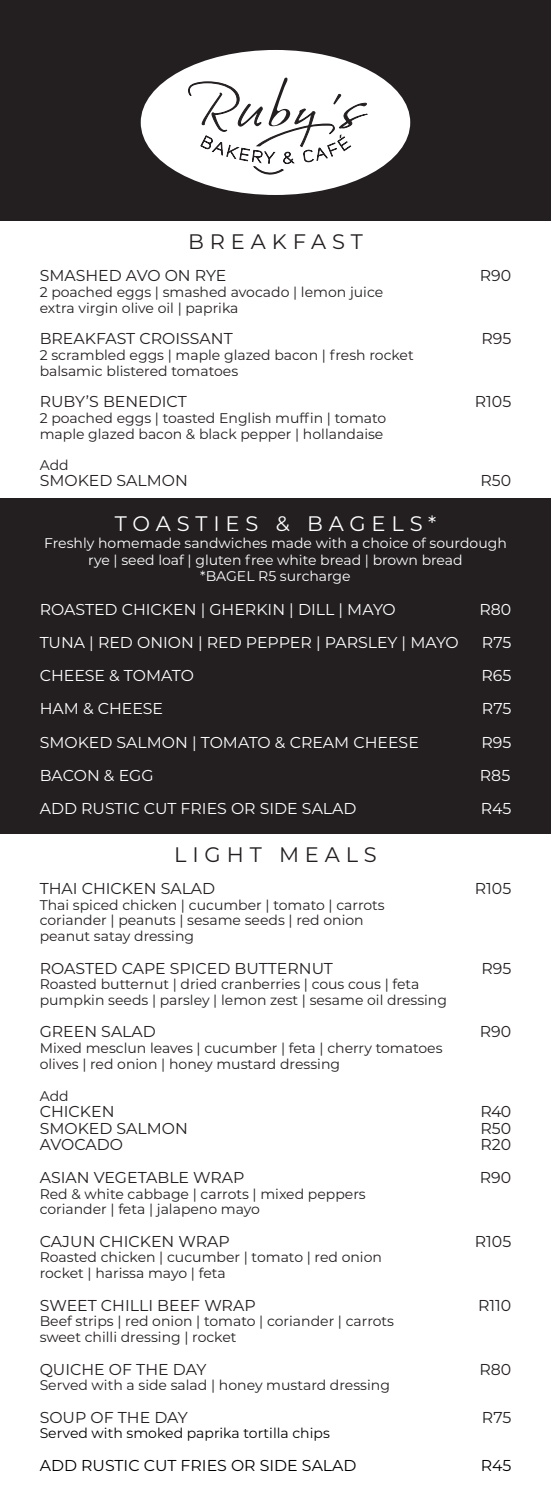
<style>
.page{position:relative;width:551px;height:1504px;background:#fff}
.page>*{position:absolute;margin:0;border:0;box-sizing:border-box;transform-origin:0 0}
.t1{font:21px "Montserrat";letter-spacing:.28em;color:#231f20}
.t2{font:21px "Montserrat";letter-spacing:.28em;color:#fff}
.t3{font:15.75px "Montserrat";color:#231f20}
.t4{font:15.75px "Montserrat";color:#fff}
.t5{font:15.75px "Montserrat";color:#000}
.t6{font:14px "Montserrat";color:#231f20}
.t7{font:14px "Montserrat";color:#fff}
.t8{font:14px "Montserrat";color:#000}
</style>
<div class="page">
<div style="left:0;top:498px;width:551px;height:335px;background:#231f20"></div>
<div style="left:0;top:0;width:551px;height:221px;background:#231f20"></div>
<div style="left:140px;top:49px;width:271px;height:147px;background:#fff;border-radius:50%"></div>
<svg style="left:188px;top:78px;width:180px;height:96px"></svg>
<p class="t1" style="left:188px;top:227px;width:176px">BREAKFAST</p>
<p class="t3" style="left:40px;top:264px;width:188px">SMASHED AVO ON RYE</p>
<p class="t3" style="left:480px;top:264px;width:33px">R90</p>
<p class="t6" style="left:40px;top:282px;width:345px">2 poached eggs | smashed avocado | lemon juice</p>
<p class="t6" style="left:40px;top:298px;width:200px">extra virgin olive oil | paprika</p>
<p class="t3" style="left:40px;top:327px;width:194px">BREAKFAST CROISSANT</p>
<p class="t3" style="left:481px;top:327px;width:31px">R95</p>
<p class="t6" style="left:40px;top:345px;width:375px">2 scrambled eggs | maple glazed bacon | fresh rocket</p>
<p class="t6" style="left:40px;top:361px;width:200px">balsamic blistered tomatoes</p>
<p class="t3" style="left:40px;top:390px;width:148px">RUBY’S BENEDICT</p>
<p class="t3" style="left:475px;top:390px;width:38px">R105</p>
<p class="t6" style="left:40px;top:408px;width:348px">2 poached eggs | toasted English muffin | tomato</p>
<p class="t6" style="left:40px;top:424px;width:345px">maple glazed bacon &amp; black pepper | hollandaise</p>
<p class="t6" style="left:40px;top:455px;width:30px">Add</p>
<p class="t3" style="left:40px;top:469px;width:150px">SMOKED SALMON</p>
<p class="t3" style="left:480px;top:469px;width:32px">R50</p>
<p class="t2" style="left:115px;top:509px;width:323px">TOASTIES &amp; BAGELS*</p>
<p class="t7" style="left:44px;top:533px;width:464px">Freshly homemade sandwiches made with a choice of sourdough</p>
<p class="t7" style="left:88px;top:550px;width:376px">rye | seed loaf | gluten free white bread | brown bread</p>
<p class="t7" style="left:200px;top:566px;width:152px">*BAGEL R5 surcharge</p>
<p class="t4" style="left:40px;top:598px;width:357px">ROASTED CHICKEN | GHERKIN | DILL | MAYO</p>
<p class="t4" style="left:479px;top:598px;width:33px">R80</p>
<p class="t4" style="left:40px;top:631px;width:420px">TUNA | RED ONION | RED PEPPER | PARSLEY | MAYO</p>
<p class="t4" style="left:482px;top:631px;width:31px">R75</p>
<p class="t4" style="left:40px;top:664px;width:156px">CHEESE &amp; TOMATO</p>
<p class="t4" style="left:481px;top:664px;width:31px">R65</p>
<p class="t4" style="left:40px;top:698px;width:125px">HAM &amp; CHEESE</p>
<p class="t4" style="left:482px;top:698px;width:31px">R75</p>
<p class="t4" style="left:40px;top:731px;width:380px">SMOKED SALMON | TOMATO &amp; CREAM CHEESE</p>
<p class="t4" style="left:481px;top:731px;width:31px">R95</p>
<p class="t4" style="left:40px;top:764px;width:115px">BACON &amp; EGG</p>
<p class="t4" style="left:480px;top:764px;width:32px">R85</p>
<p class="t4" style="left:40px;top:797px;width:318px">ADD RUSTIC CUT FRIES OR SIDE SALAD</p>
<p class="t4" style="left:481px;top:797px;width:32px">R45</p>
<p class="t1" style="left:174px;top:839px;width:204px">LIGHT MEALS</p>
<p class="t3" style="left:40px;top:877px;width:177px">THAI CHICKEN SALAD</p>
<p class="t3" style="left:475px;top:877px;width:38px">R105</p>
<p class="t6" style="left:40px;top:895px;width:346px">Thai spiced chicken | cucumber | tomato | carrots</p>
<p class="t6" style="left:40px;top:910px;width:325px">coriander | peanuts | sesame seeds | red onion</p>
<p class="t6" style="left:40px;top:926px;width:156px">peanut satay dressing</p>
<p class="t3" style="left:40px;top:957px;width:295px">ROASTED CAPE SPICED BUTTERNUT</p>
<p class="t3" style="left:481px;top:957px;width:31px">R95</p>
<p class="t6" style="left:40px;top:974px;width:381px">Roasted butternut | dried cranberries | cous cous | feta</p>
<p class="t6" style="left:40px;top:990px;width:409px">pumpkin seeds | parsley | lemon zest | sesame oil dressing</p>
<p class="t3" style="left:40px;top:1020px;width:118px">GREEN SALAD</p>
<p class="t3" style="left:480px;top:1020px;width:33px">R90</p>
<p class="t6" style="left:40px;top:1038px;width:404px">Mixed mesclun leaves | cucumber | feta | cherry tomatoes</p>
<p class="t6" style="left:40px;top:1054px;width:302px">olives | red onion | honey mustard dressing</p>
<p class="t6" style="left:40px;top:1085px;width:30px">Add</p>
<p class="t3" style="left:40px;top:1100px;width:76px">CHICKEN</p>
<p class="t3" style="left:480px;top:1100px;width:32px">R40</p>
<p class="t3" style="left:40px;top:1117px;width:150px">SMOKED SALMON</p>
<p class="t3" style="left:480px;top:1117px;width:32px">R50</p>
<p class="t3" style="left:40px;top:1133px;width:85px">AVOCADO</p>
<p class="t3" style="left:480px;top:1133px;width:32px">R20</p>
<p class="t3" style="left:40px;top:1166px;width:206px">ASIAN VEGETABLE WRAP</p>
<p class="t3" style="left:480px;top:1166px;width:33px">R90</p>
<p class="t6" style="left:40px;top:1183px;width:327px">Red &amp; white cabbage | carrots | mixed peppers</p>
<p class="t6" style="left:40px;top:1199px;width:222px">coriander | feta | jalapeno mayo</p>
<p class="t3" style="left:40px;top:1230px;width:191px">CAJUN CHICKEN WRAP</p>
<p class="t3" style="left:475px;top:1230px;width:38px">R105</p>
<p class="t6" style="left:40px;top:1247px;width:344px">Roasted chicken | cucumber | tomato | red onion</p>
<p class="t6" style="left:40px;top:1263px;width:187px">rocket | harissa mayo | feta</p>
<p class="t3" style="left:40px;top:1293px;width:217px">SWEET CHILLI BEEF WRAP</p>
<p class="t3" style="left:478px;top:1293px;width:35px">R110</p>
<p class="t6" style="left:40px;top:1311px;width:356px">Beef strips | red onion | tomato | coriander | carrots</p>
<p class="t6" style="left:40px;top:1327px;width:198px">sweet chilli dressing | rocket</p>
<p class="t3" style="left:40px;top:1357px;width:168px">QUICHE OF THE DAY</p>
<p class="t3" style="left:479px;top:1357px;width:33px">R80</p>
<p class="t6" style="left:40px;top:1375px;width:352px">Served with a side salad | honey mustard dressing</p>
<p class="t3" style="left:40px;top:1405px;width:150px">SOUP OF THE DAY</p>
<p class="t3" style="left:482px;top:1405px;width:31px">R75</p>
<p class="t8" style="left:40px;top:1423px;width:291px">Served with smoked paprika tortilla chips</p>
<p class="t5" style="left:40px;top:1454px;width:318px">ADD RUSTIC CUT FRIES OR SIDE SALAD</p>
<p class="t5" style="left:481px;top:1454px;width:32px">R45</p>
</div>
